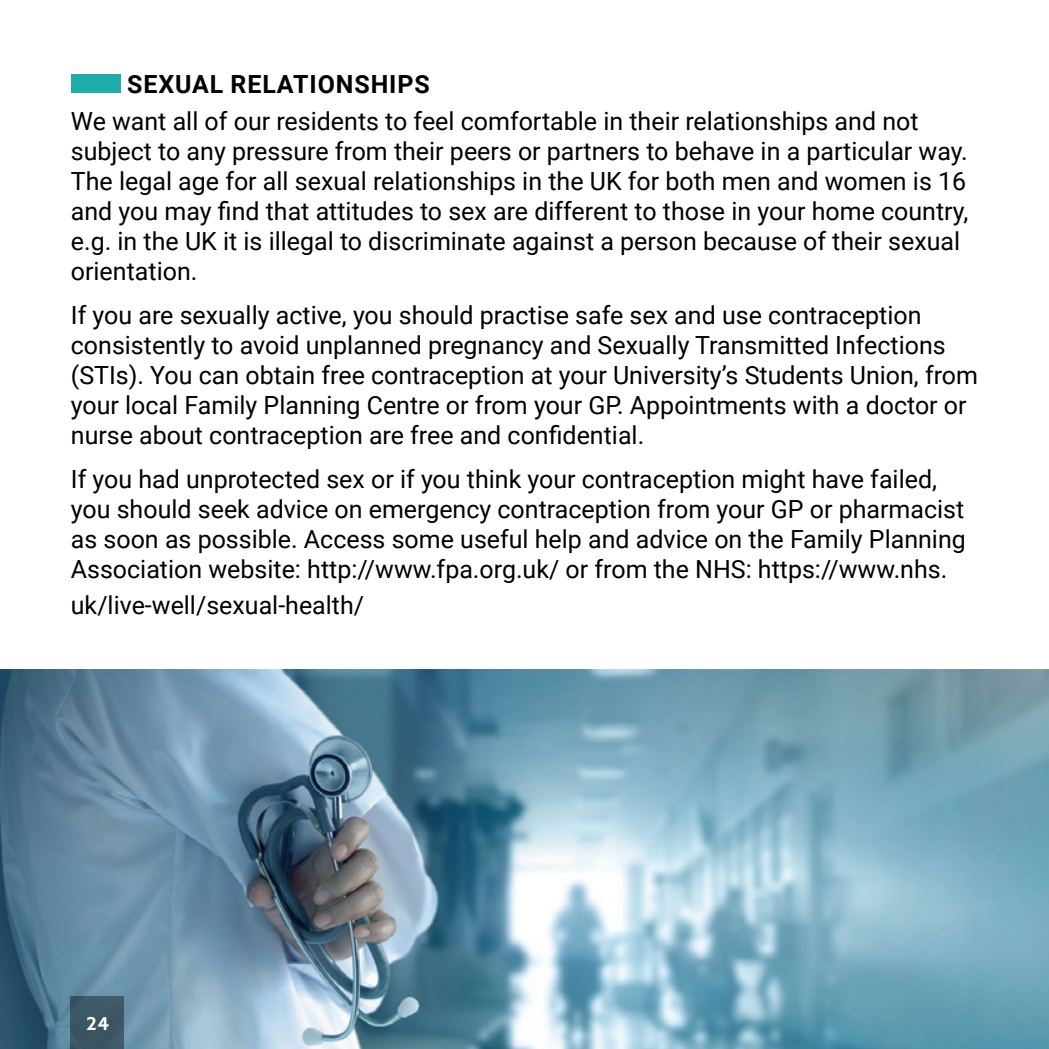
<style>
.page{position:relative;width:1049px;height:1049px;background:#fff}
.page>*{position:absolute;margin:0;border:0;box-sizing:border-box;transform-origin:0 0}
.t1{font:25px/30px "Roboto";color:#000}
.t2{font:700 25px "Roboto";letter-spacing:.035em;color:#000}
.t3{font:20px "Hammersmith One";color:#fff}
</style>
<div class="page">
<img style="left:0;top:670px;width:1049px;height:379px">
<div style="left:71px;top:74px;width:49px;height:18px;background:#20aca9"></div>
<div style="left:71px;top:996px;width:53px;height:53px;background:#3c5664"></div>
<p class="t2" style="left:127px;top:66px;width:304px">SEXUAL RELATIONSHIPS</p>
<p class="t1" style="left:71px;top:105px;width:899px">We want all of our residents to feel comfortable in their relationships and not subject to any pressure from their peers or partners to behave in a particular way.<br>The legal age for all sexual relationships in the UK for both men and women is 16 and you may find that attitudes to sex are different to those in your home country, e.g. in the UK it is illegal to discriminate against a person because of their sexual orientation.</p>
<p class="t1" style="left:71px;top:299px;width:909px">If you are sexually active, you should practise safe sex and use contraception consistently to avoid unplanned pregnancy and Sexually Transmitted Infections (STIs). You can obtain free contraception at your University’s Students Union, from your local Family Planning Centre or from your GP. Appointments with a doctor or nurse about contraception are free and confidential.</p>
<p class="t1" style="left:71px;top:463px;width:896px">If you had unprotected sex or if you think your contraception might have failed, you should seek advice on emergency contraception from your GP or pharmacist as soon as possible. Access some useful help and advice on the Family Planning Association website: http://www.fpa.org.uk/ or from the NHS: https://www.nhs.</p>
<p class="t1" style="left:71px;top:589px;width:295px">uk/live-well/sexual-health/</p>
<p class="t3" style="left:86px;top:1011px;width:25px">24</p>
</div>
